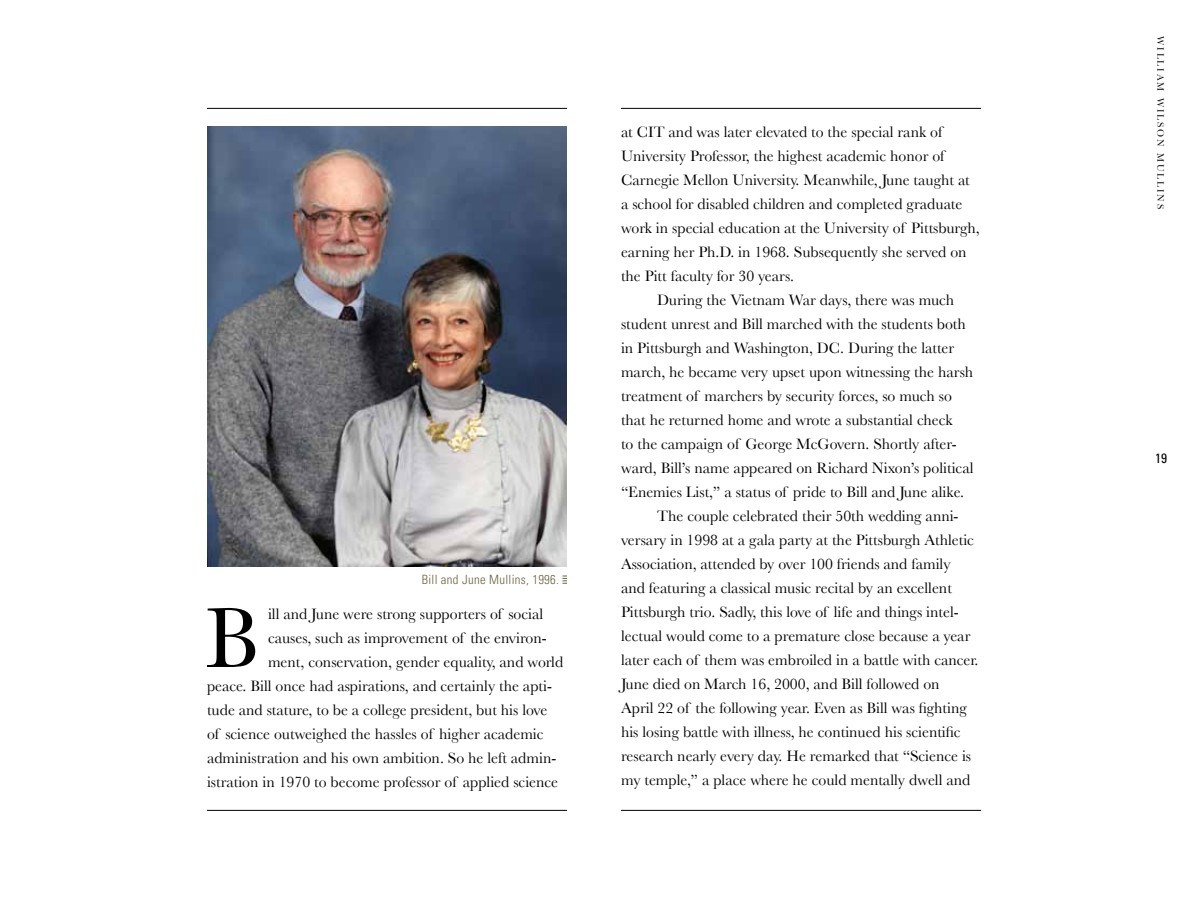
<style>
.page{position:relative;width:1188px;height:918px;background:#fff}
.page>*{position:absolute;margin:0;border:0;box-sizing:border-box;transform-origin:0 0}
.t1{font:88.2px "Baskerville";color:#000}
.t2{font:15.75px "Baskerville";color:#000}
.t3{font:condensed 13.5px "Univers LT Std";color:#000}
.t4{font:300 condensed 12.75px "Univers LT Std";letter-spacing:.025em;color:#6d603d}
.t5{font:9.75px "Baskerville";letter-spacing:.2em;color:#000}
</style>
<div class="page">
<hr style="left:207px;top:108px;width:360px;height:1px;background:#000">
<hr style="left:621px;top:108px;width:360px;height:1px;background:#000">
<hr style="left:207px;top:810px;width:360px;height:1px;background:#000">
<hr style="left:621px;top:810px;width:360px;height:1px;background:#000">
<svg style="left:562px;top:576px;width:5px;height:8px"></svg>
<img style="left:207px;top:126px;width:360px;height:441px">
<p class="t4" style="left:422px;top:572px;width:139px">Bill and June Mullins, 1996.</p>
<h1 class="t1" style="left:205px;top:586px;width:56px">B</h1>
<p class="t2" style="left:268px;top:605px;width:277px">ill and June were strong supporters of social</p>
<p class="t2" style="left:268px;top:629px;width:280px">causes, such as improvement of the environ-</p>
<p class="t2" style="left:268px;top:653px;width:297px">ment, conservation, gender equality, and world</p>
<p class="t2" style="left:207px;top:677px;width:346px">peace. Bill once had aspirations, and certainly the apti-</p>
<p class="t2" style="left:207px;top:701px;width:342px">tude and stature, to be a college president, but his love</p>
<p class="t2" style="left:207px;top:725px;width:338px">of science outweighed the hassles of higher academic</p>
<p class="t2" style="left:207px;top:749px;width:351px">administration and his own ambition. So he left admin-</p>
<p class="t2" style="left:207px;top:773px;width:353px">istration in 1970 to become professor of applied science</p>
<p class="t2" style="left:621px;top:122px;width:323px">at CIT and was later elevated to the special rank of</p>
<p class="t2" style="left:621px;top:146px;width:325px">University Professor, the highest academic honor of</p>
<p class="t2" style="left:621px;top:170px;width:350px">Carnegie Mellon University. Meanwhile, June taught at</p>
<p class="t2" style="left:621px;top:194px;width:343px">a school for disabled children and completed graduate</p>
<p class="t2" style="left:621px;top:218px;width:360px">work in special education at the University of Pittsburgh,</p>
<p class="t2" style="left:621px;top:242px;width:347px">earning her Ph.D. in 1968. Subsequently she served on</p>
<p class="t2" style="left:621px;top:266px;width:175px">the Pitt faculty for 30 years.</p>
<p class="t2" style="left:657px;top:290px;width:299px">During the Vietnam War days, there was much</p>
<p class="t2" style="left:621px;top:314px;width:346px">student unrest and Bill marched with the students both</p>
<p class="t2" style="left:621px;top:338px;width:335px">in Pittsburgh and Washington, DC. During the latter</p>
<p class="t2" style="left:621px;top:362px;width:354px">march, he became very upset upon witnessing the harsh</p>
<p class="t2" style="left:621px;top:386px;width:332px">treatment of marchers by security forces, so much so</p>
<p class="t2" style="left:621px;top:410px;width:333px">that he returned home and wrote a substantial check</p>
<p class="t2" style="left:621px;top:434px;width:337px">to the campaign of George McGovern. Shortly after-</p>
<p class="t2" style="left:621px;top:458px;width:354px">ward, Bill’s name appeared on Richard Nixon’s political</p>
<p class="t2" style="left:621px;top:482px;width:345px">“Enemies List,” a status of pride to Bill and June alike.</p>
<p class="t2" style="left:657px;top:506px;width:303px">The couple celebrated their 50th wedding anni-</p>
<p class="t2" style="left:621px;top:530px;width:355px">versary in 1998 at a gala party at the Pittsburgh Athletic</p>
<p class="t2" style="left:621px;top:554px;width:331px">Association, attended by over 100 friends and family</p>
<p class="t2" style="left:621px;top:578px;width:332px">and featuring a classical music recital by an excellent</p>
<p class="t2" style="left:621px;top:602px;width:339px">Pittsburgh trio. Sadly, this love of life and things intel-</p>
<p class="t2" style="left:621px;top:626px;width:351px">lectual would come to a premature close because a year</p>
<p class="t2" style="left:621px;top:650px;width:359px">later each of them was embroiled in a battle with cancer.</p>
<p class="t2" style="left:621px;top:674px;width:320px">June died on March 16, 2000, and Bill followed on</p>
<p class="t2" style="left:621px;top:698px;width:347px">April 22 of the following year. Even as Bill was fighting</p>
<p class="t2" style="left:621px;top:722px;width:341px">his losing battle with illness, he continued his scientific</p>
<p class="t2" style="left:621px;top:746px;width:352px">research nearly every day. He remarked that “Science is</p>
<p class="t2" style="left:621px;top:770px;width:351px">my temple,” a place where he could mentally dwell and</p>
<p class="t5" style="left:1166px;top:36px;width:174px;rotate:90deg">WILLIAM WILSON MULLINS</p>
<p class="t3" style="left:1155px;top:450px;width:13px">19</p>
</div>
